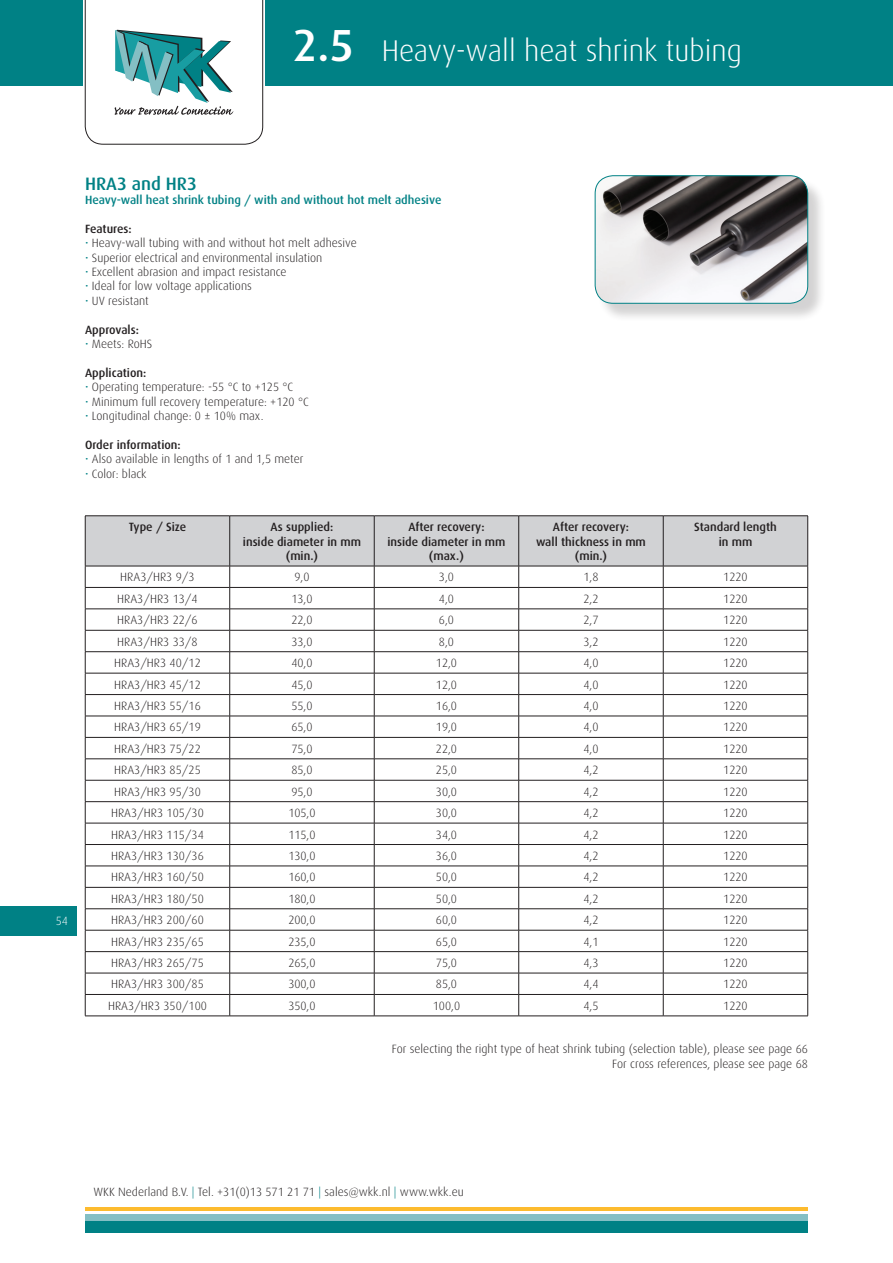
<style>
.page{position:relative;width:893px;height:1263px;background:#fff}
.page>*{position:absolute;margin:0;border:0;box-sizing:border-box;transform-origin:0 0}
.t1{font:300 30px "Dax";color:#fff}
.t2{font:500 18px "Dax";color:#008185}
.t3{font:300 12px/14.4px "Dax";color:#231f20;text-align:right}
.t4{font:500 12px/14.4px "Dax";color:#231f20;text-align:center}
.t5{font:500 12px "Dax";color:#008185}
.t6{font:300 12px "Dax";color:#fff}
.s1{font-weight:500;font-size:45px}
.s2{color:#008185}
</style>
<div class="page">
<div style="left:0;top:0;width:83px;height:85px;background:#008185"></div>
<div style="left:0;top:906px;width:77px;height:29px;background:#008185"></div>
<div style="left:85px;top:1220px;width:723px;height:13px;background:#008185"></div>
<div style="left:85px;top:1214px;width:723px;height:6px;background:#84bfc4"></div>
<hr style="left:85px;top:1208px;width:723px;height:3px;background:#fdbb2e">
<svg style="left:85px;top:0;width:178px;height:145px"></svg>
<div style="left:265px;top:0;width:628px;height:85px;background:#008185"></div>
<hr style="left:85px;top:515px;width:145px;height:1px;background:#231f20">
<hr style="left:230px;top:515px;width:144px;height:1px;background:#231f20">
<hr style="left:374px;top:515px;width:145px;height:1px;background:#231f20">
<hr style="left:519px;top:515px;width:144px;height:1px;background:#231f20">
<hr style="left:663px;top:515px;width:145px;height:1px;background:#231f20">
<svg style="left:85px;top:516px;width:723px;height:500px"></svg>
<hr style="left:85px;top:1016px;width:145px;height:1px;background:#231f20">
<hr style="left:230px;top:1016px;width:144px;height:1px;background:#231f20">
<hr style="left:374px;top:1016px;width:145px;height:1px;background:#231f20">
<hr style="left:519px;top:1016px;width:144px;height:1px;background:#231f20">
<hr style="left:663px;top:1016px;width:145px;height:1px;background:#231f20">
<div style="left:597px;top:178px;width:230px;height:144px;background:#231f20;opacity:.2"></div>
<img style="left:595px;top:176px;width:213px;height:127px">
<div style="left:595px;top:176px;width:213px;height:127px;border:1px solid #008185;border-radius:18px"></div>
<h1 class="t1" style="left:293px;top:34px;width:450px"><span class="s1">2.5</span> Heavy-wall heat shrink tubing</h1>
<p class="t6" style="left:56px;top:915px;width:14px">54</p>
<h2 class="t2" style="left:85px;top:173px;width:113px">HRA3 and HR3</h2>
<p class="t5" style="left:85px;top:193px;width:358px">Heavy-wall heat shrink tubing / with and without hot melt adhesive</p>
<p class="t4" style="left:85px;top:222px;width:48px">Features:</p>
<p class="t3" style="left:85px;top:236px;width:273px"><span class="s2">•</span> Heavy-wall tubing with and without hot melt adhesive</p>
<p class="t3" style="left:85px;top:250px;width:239px"><span class="s2">•</span> Superior electrical and environmental insulation</p>
<p class="t3" style="left:85px;top:265px;width:203px"><span class="s2">•</span> Excellent abrasion and impact resistance</p>
<p class="t3" style="left:85px;top:279px;width:168px"><span class="s2">•</span> Ideal for low voltage applications</p>
<p class="t3" style="left:85px;top:294px;width:65px"><span class="s2">•</span> UV resistant</p>
<p class="t4" style="left:85px;top:322px;width:55px">Approvals:</p>
<p class="t3" style="left:85px;top:337px;width:69px"><span class="s2">•</span> Meets: RoHS</p>
<p class="t4" style="left:85px;top:366px;width:63px">Application:</p>
<p class="t3" style="left:85px;top:380px;width:210px"><span class="s2">•</span> Operating temperature: -55 °C to +125 °C</p>
<p class="t3" style="left:85px;top:394px;width:225px"><span class="s2">•</span> Minimum full recovery temperature: +120 °C</p>
<p class="t3" style="left:85px;top:409px;width:180px"><span class="s2">•</span> Longitudinal change: 0 ± 10% max.</p>
<p class="t4" style="left:85px;top:438px;width:97px">Order information:</p>
<p class="t3" style="left:85px;top:452px;width:220px"><span class="s2">•</span> Also available in lengths of 1 and 1,5 meter</p>
<p class="t3" style="left:85px;top:466px;width:63px"><span class="s2">•</span> Color: black</p>
<p class="t4" style="left:129px;top:520px;width:59px">Type / Size</p>
<p class="t4" style="left:243px;top:520px;width:120px">As supplied:<br>inside diameter in mm (min.)</p>
<p class="t4" style="left:387px;top:520px;width:120px">After recovery:<br>inside diameter in mm (max.)</p>
<p class="t4" style="left:536px;top:520px;width:111px">After recovery:<br>wall thickness in mm (min.)</p>
<p class="t4" style="left:694px;top:520px;width:84px">Standard length in mm</p>
<p class="t3" style="left:120px;top:570px;width:76px">HRA3/HR3 9/3</p>
<p class="t3" style="left:294px;top:570px;width:17px">9,0</p>
<p class="t3" style="left:439px;top:570px;width:17px">3,0</p>
<p class="t3" style="left:583px;top:570px;width:17px">1,8</p>
<p class="t3" style="left:723px;top:570px;width:26px">1220</p>
<p class="t3" style="left:117px;top:592px;width:82px">HRA3/HR3 13/4</p>
<p class="t3" style="left:291px;top:592px;width:23px">13,0</p>
<p class="t3" style="left:439px;top:592px;width:17px">4,0</p>
<p class="t3" style="left:583px;top:592px;width:17px">2,2</p>
<p class="t3" style="left:723px;top:592px;width:26px">1220</p>
<p class="t3" style="left:117px;top:613px;width:82px">HRA3/HR3 22/6</p>
<p class="t3" style="left:291px;top:613px;width:23px">22,0</p>
<p class="t3" style="left:439px;top:613px;width:17px">6,0</p>
<p class="t3" style="left:583px;top:613px;width:17px">2,7</p>
<p class="t3" style="left:723px;top:613px;width:26px">1220</p>
<p class="t3" style="left:117px;top:634px;width:82px">HRA3/HR3 33/8</p>
<p class="t3" style="left:291px;top:634px;width:23px">33,0</p>
<p class="t3" style="left:439px;top:634px;width:17px">8,0</p>
<p class="t3" style="left:583px;top:634px;width:17px">3,2</p>
<p class="t3" style="left:723px;top:634px;width:26px">1220</p>
<p class="t3" style="left:114px;top:656px;width:88px">HRA3/HR3 40/12</p>
<p class="t3" style="left:291px;top:656px;width:23px">40,0</p>
<p class="t3" style="left:436px;top:656px;width:23px">12,0</p>
<p class="t3" style="left:583px;top:656px;width:17px">4,0</p>
<p class="t3" style="left:723px;top:656px;width:26px">1220</p>
<p class="t3" style="left:114px;top:677px;width:88px">HRA3/HR3 45/12</p>
<p class="t3" style="left:291px;top:677px;width:23px">45,0</p>
<p class="t3" style="left:436px;top:677px;width:23px">12,0</p>
<p class="t3" style="left:583px;top:677px;width:17px">4,0</p>
<p class="t3" style="left:723px;top:677px;width:26px">1220</p>
<p class="t3" style="left:114px;top:699px;width:88px">HRA3/HR3 55/16</p>
<p class="t3" style="left:291px;top:699px;width:23px">55,0</p>
<p class="t3" style="left:436px;top:699px;width:23px">16,0</p>
<p class="t3" style="left:583px;top:699px;width:17px">4,0</p>
<p class="t3" style="left:723px;top:699px;width:26px">1220</p>
<p class="t3" style="left:114px;top:720px;width:88px">HRA3/HR3 65/19</p>
<p class="t3" style="left:291px;top:720px;width:23px">65,0</p>
<p class="t3" style="left:436px;top:720px;width:23px">19,0</p>
<p class="t3" style="left:583px;top:720px;width:17px">4,0</p>
<p class="t3" style="left:723px;top:720px;width:26px">1220</p>
<p class="t3" style="left:114px;top:742px;width:88px">HRA3/HR3 75/22</p>
<p class="t3" style="left:291px;top:742px;width:23px">75,0</p>
<p class="t3" style="left:436px;top:742px;width:23px">22,0</p>
<p class="t3" style="left:583px;top:742px;width:17px">4,0</p>
<p class="t3" style="left:723px;top:742px;width:26px">1220</p>
<p class="t3" style="left:114px;top:763px;width:88px">HRA3/HR3 85/25</p>
<p class="t3" style="left:291px;top:763px;width:23px">85,0</p>
<p class="t3" style="left:436px;top:763px;width:23px">25,0</p>
<p class="t3" style="left:583px;top:763px;width:17px">4,2</p>
<p class="t3" style="left:723px;top:763px;width:26px">1220</p>
<p class="t3" style="left:114px;top:784px;width:88px">HRA3/HR3 95/30</p>
<p class="t3" style="left:291px;top:784px;width:23px">95,0</p>
<p class="t3" style="left:436px;top:784px;width:23px">30,0</p>
<p class="t3" style="left:583px;top:784px;width:17px">4,2</p>
<p class="t3" style="left:723px;top:784px;width:26px">1220</p>
<p class="t3" style="left:111px;top:806px;width:94px">HRA3/HR3 105/30</p>
<p class="t3" style="left:288px;top:806px;width:29px">105,0</p>
<p class="t3" style="left:436px;top:806px;width:23px">30,0</p>
<p class="t3" style="left:583px;top:806px;width:17px">4,2</p>
<p class="t3" style="left:723px;top:806px;width:26px">1220</p>
<p class="t3" style="left:111px;top:827px;width:94px">HRA3/HR3 115/34</p>
<p class="t3" style="left:288px;top:827px;width:29px">115,0</p>
<p class="t3" style="left:436px;top:827px;width:23px">34,0</p>
<p class="t3" style="left:583px;top:827px;width:17px">4,2</p>
<p class="t3" style="left:723px;top:827px;width:26px">1220</p>
<p class="t3" style="left:111px;top:849px;width:94px">HRA3/HR3 130/36</p>
<p class="t3" style="left:288px;top:849px;width:29px">130,0</p>
<p class="t3" style="left:436px;top:849px;width:23px">36,0</p>
<p class="t3" style="left:583px;top:849px;width:17px">4,2</p>
<p class="t3" style="left:723px;top:849px;width:26px">1220</p>
<p class="t3" style="left:111px;top:870px;width:94px">HRA3/HR3 160/50</p>
<p class="t3" style="left:288px;top:870px;width:29px">160,0</p>
<p class="t3" style="left:436px;top:870px;width:23px">50,0</p>
<p class="t3" style="left:583px;top:870px;width:17px">4,2</p>
<p class="t3" style="left:723px;top:870px;width:26px">1220</p>
<p class="t3" style="left:111px;top:891px;width:94px">HRA3/HR3 180/50</p>
<p class="t3" style="left:288px;top:891px;width:29px">180,0</p>
<p class="t3" style="left:436px;top:891px;width:23px">50,0</p>
<p class="t3" style="left:583px;top:891px;width:17px">4,2</p>
<p class="t3" style="left:723px;top:891px;width:26px">1220</p>
<p class="t3" style="left:111px;top:913px;width:94px">HRA3/HR3 200/60</p>
<p class="t3" style="left:288px;top:913px;width:29px">200,0</p>
<p class="t3" style="left:436px;top:913px;width:23px">60,0</p>
<p class="t3" style="left:583px;top:913px;width:17px">4,2</p>
<p class="t3" style="left:723px;top:913px;width:26px">1220</p>
<p class="t3" style="left:111px;top:934px;width:94px">HRA3/HR3 235/65</p>
<p class="t3" style="left:288px;top:934px;width:29px">235,0</p>
<p class="t3" style="left:436px;top:934px;width:23px">65,0</p>
<p class="t3" style="left:583px;top:934px;width:17px">4,1</p>
<p class="t3" style="left:723px;top:934px;width:26px">1220</p>
<p class="t3" style="left:111px;top:956px;width:94px">HRA3/HR3 265/75</p>
<p class="t3" style="left:288px;top:956px;width:29px">265,0</p>
<p class="t3" style="left:436px;top:956px;width:23px">75,0</p>
<p class="t3" style="left:583px;top:956px;width:17px">4,3</p>
<p class="t3" style="left:723px;top:956px;width:26px">1220</p>
<p class="t3" style="left:111px;top:977px;width:94px">HRA3/HR3 300/85</p>
<p class="t3" style="left:288px;top:977px;width:29px">300,0</p>
<p class="t3" style="left:436px;top:977px;width:23px">85,0</p>
<p class="t3" style="left:583px;top:977px;width:17px">4,4</p>
<p class="t3" style="left:723px;top:977px;width:26px">1220</p>
<p class="t3" style="left:108px;top:999px;width:100px">HRA3/HR3 350/100</p>
<p class="t3" style="left:288px;top:999px;width:29px">350,0</p>
<p class="t3" style="left:433px;top:999px;width:29px">100,0</p>
<p class="t3" style="left:583px;top:999px;width:17px">4,5</p>
<p class="t3" style="left:723px;top:999px;width:26px">1220</p>
<p class="t3" style="left:392px;top:1042px;width:418px">For selecting the right type of heat shrink tubing (selection table), please see page 66<br>For cross references, please see page 68</p>
<p class="t3" style="left:94px;top:1185px;width:372px">WKK Nederland B.V. <span class="s2">|</span> Tel. +31(0)13 571 21 71 <span class="s2">|</span> sales@wkk.nl <span class="s2">|</span> www.wkk.eu</p>
</div>
